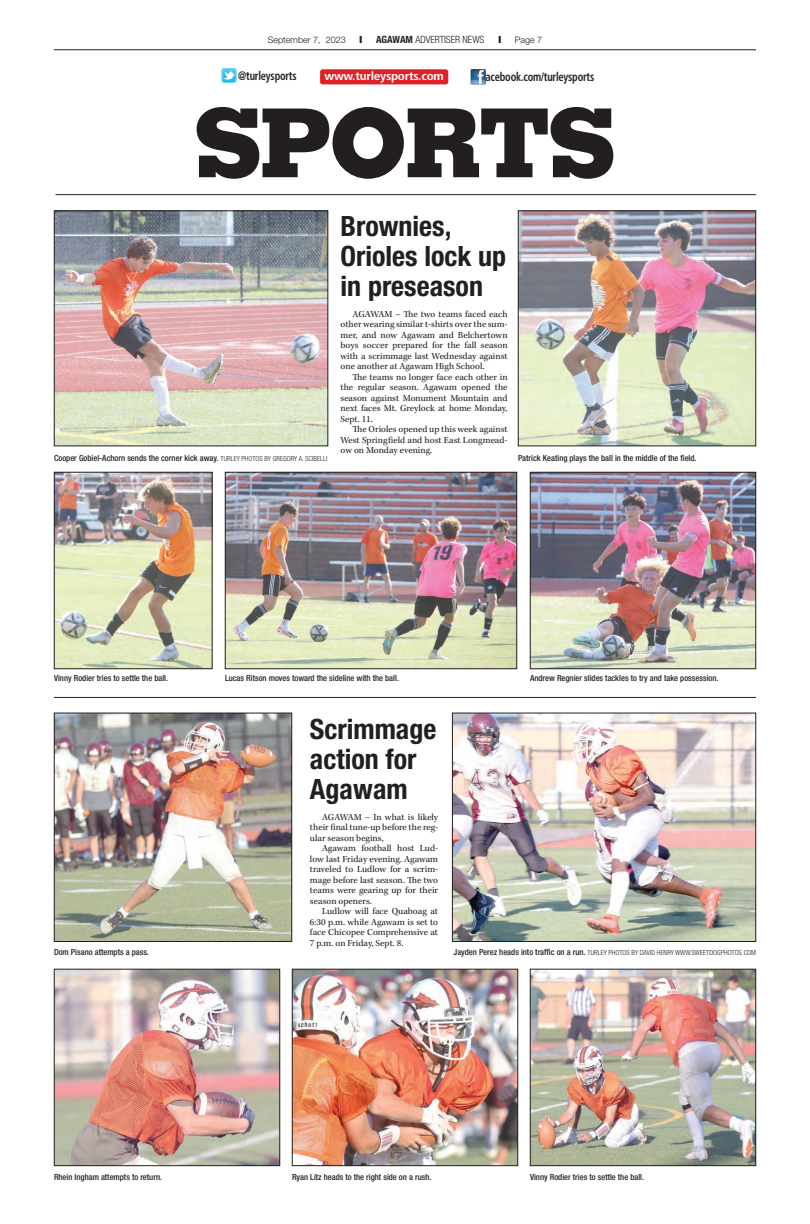
<style>
.page{position:relative;width:810px;height:1224px;background:#fff}
.page>*{position:absolute;margin:0;border:0;box-sizing:border-box;transform-origin:0 0}
.t1{font:800 95.2px "Memphis LT Std";letter-spacing:-.03em;color:#231f20}
.AANHeadlineBold28{font:700 condensed 28px/30px "Helvetica Neue LT Std";color:#231f20}
.t2{font:700 condensed 12.3px "Frutiger LT Std";letter-spacing:-.02em;color:#231f20;scale:.85 1}
.t3{font:700 condensed 11.6px "Frutiger LT Std";letter-spacing:-.02em;color:#fff;scale:1.13 1}
.t4{font:300 condensed 10px "Helvetica Neue LT Std";color:#231f20}
.AANBodyText{font:9.5px/10.5px "Kepler Std";color:#231f20;text-align:justify}
.t5{font:300 9px "Helvetica Neue LT Std";color:#231f20}
.AANCutline{font:500 condensed 8.5px "Helvetica Neue LT Std";color:#231f20}
.AANCutline-2{font:300 condensed 7px "Helvetica Neue LT Std";color:#231f20}
.s1{font-weight:700}
.s2{font-weight:300;font-size:7px}
.s3{font-weight:500;font-size:8.5px}
</style>
<div class="page">
<hr style="left:54px;top:50px;width:702px;height:1px;background:#231f20">
<hr style="left:56px;top:194px;width:700px;height:1px;background:#231f20">
<img style="left:470px;top:69px;width:15px;height:15px">
<svg style="left:222px;top:68px;width:14px;height:15px"></svg>
<div style="left:320px;top:69px;width:128px;height:15px;background:#df2027;border-radius:2px"></div>
<img style="left:56px;top:213px;width:270px;height:231px">
<div style="left:54px;top:211px;width:274px;height:235px;border:1px solid #231f20"></div>
<img style="left:520px;top:213px;width:234px;height:231px">
<div style="left:518px;top:211px;width:238px;height:235px;border:1px solid #231f20"></div>
<img style="left:56px;top:474px;width:154px;height:193px">
<div style="left:54px;top:472px;width:158px;height:197px;border:1px solid #231f20"></div>
<img style="left:227px;top:474px;width:288px;height:193px">
<div style="left:225px;top:472px;width:292px;height:197px;border:1px solid #231f20"></div>
<img style="left:532px;top:474px;width:222px;height:193px">
<div style="left:530px;top:472px;width:226px;height:197px;border:1px solid #231f20"></div>
<hr style="left:54px;top:697px;width:702px;height:1px;background:#231f20">
<img style="left:56px;top:715px;width:234px;height:225px">
<div style="left:54px;top:713px;width:238px;height:229px;border:1px solid #231f20"></div>
<img style="left:454px;top:715px;width:300px;height:225px">
<div style="left:452px;top:713px;width:304px;height:229px;border:1px solid #231f20"></div>
<img style="left:294px;top:971px;width:222px;height:193px">
<div style="left:292px;top:969px;width:226px;height:197px;border:1px solid #231f20"></div>
<img style="left:56px;top:971px;width:222px;height:193px">
<div style="left:54px;top:969px;width:226px;height:197px;border:1px solid #231f20"></div>
<img style="left:532px;top:971px;width:222px;height:193px">
<div style="left:530px;top:969px;width:226px;height:197px;border:1px solid #231f20"></div>
<p class="t5" style="left:268px;top:34px;width:80px">September 7, 2023</p>
<p class="t4" style="left:376px;top:34px;width:110px"><span class="s1">AGAWAM</span> ADVERTISER NEWS</p>
<p class="t5" style="left:515px;top:34px;width:29px">Page 7</p>
<p class="t2" style="left:238px;top:69px;width:70px">@turleysports</p>
<p class="t3" style="left:325px;top:69px;width:107px">www.turleysports.com</p>
<p class="t2" style="left:486px;top:69px;width:129px">acebook.com/turleysports</p>
<p class="t1" style="left:194px;top:82px;width:423px">SPORTS</p>
<p class="AANHeadlineBold28" style="left:341px;top:211px;width:112px">Brownies,</p>
<p class="AANHeadlineBold28" style="left:341px;top:241px;width:167px">Orioles lock up in preseason</p>
<p class="AANBodyText" style="left:341px;top:309px;width:169px;text-indent:12px">AGAWAM – The two teams faced each other wearing similar t-shirts over the sum&shy;mer, and now Agawam and Belchertown boys soccer prepared for the fall season with a scrimmage last Wednesday against one another at Agawam High School.</p>
<p class="AANBodyText" style="left:341px;top:372px;width:169px;text-indent:12px">The teams no longer face each other in the regular season. Agawam opened the season against Monument Mountain and next faces Mt. Greylock at home Monday, Sept. 11.</p>
<p class="AANBodyText" style="left:341px;top:425px;width:169px;text-indent:12px">The Orioles opened up this week against West Springfield and host East Longmead&shy;ow on Monday evening.</p>
<p class="AANCutline" style="left:54px;top:453px;width:275px">Cooper Gobiel-Achorn sends the corner kick away. <span class="s2">TURLEY PHOTOS BY GREGORY A. SCIBELLI</span></p>
<p class="AANCutline" style="left:518px;top:453px;width:180px">Patrick Keating plays the ball in the middle of the field.</p>
<p class="AANCutline" style="left:54px;top:673px;width:116px">Vinny Rodier tries to settle the ball.</p>
<p class="AANCutline" style="left:225px;top:673px;width:176px">Lucas Ritson moves toward the sideline with the ball.</p>
<p class="AANCutline" style="left:530px;top:673px;width:190px">Andrew Regnier slides tackles to try and take possession.</p>
<p class="AANHeadlineBold28" style="left:310px;top:713px;width:128px">Scrimmage action for<br>Agawam</p>
<p class="AANBodyText" style="left:310px;top:812px;width:130px;text-indent:12px">AGAWAM – In what is likely their final tune-up before the reg&shy;ular season begins,</p>
<p class="AANBodyText" style="left:310px;top:843px;width:130px;text-indent:12px">Agawam football host Lud&shy;low last Friday evening. Agawam traveled to Ludlow for a scrim&shy;mage before last season. The two teams were gearing up for their season openers.</p>
<p class="AANBodyText" style="left:310px;top:906px;width:130px;text-indent:12px">Ludlow will face Quaboag at 6:30 p.m. while Agawam is set to face Chicopee Comprehensive at 7 p.m. on Friday, Sept. 8.</p>
<p class="AANCutline" style="left:54px;top:947px;width:97px">Dom Pisano attempts a pass.</p>
<p class="AANCutline-2" style="left:454px;top:949px;width:304px"><span class="s3">Jayden Perez heads into traffic on a run.</span> TURLEY PHOTOS BY DAVID HENRY WWW.SWEETDOGPHOTOS.COM</p>
<p class="AANCutline" style="left:54px;top:1172px;width:110px">Rhein Ingham attempts to return.</p>
<p class="AANCutline" style="left:292px;top:1172px;width:141px">Ryan Litz heads to the right side on a rush.</p>
<p class="AANCutline" style="left:530px;top:1172px;width:116px">Vinny Rodier tries to settle the ball.</p>
</div>
